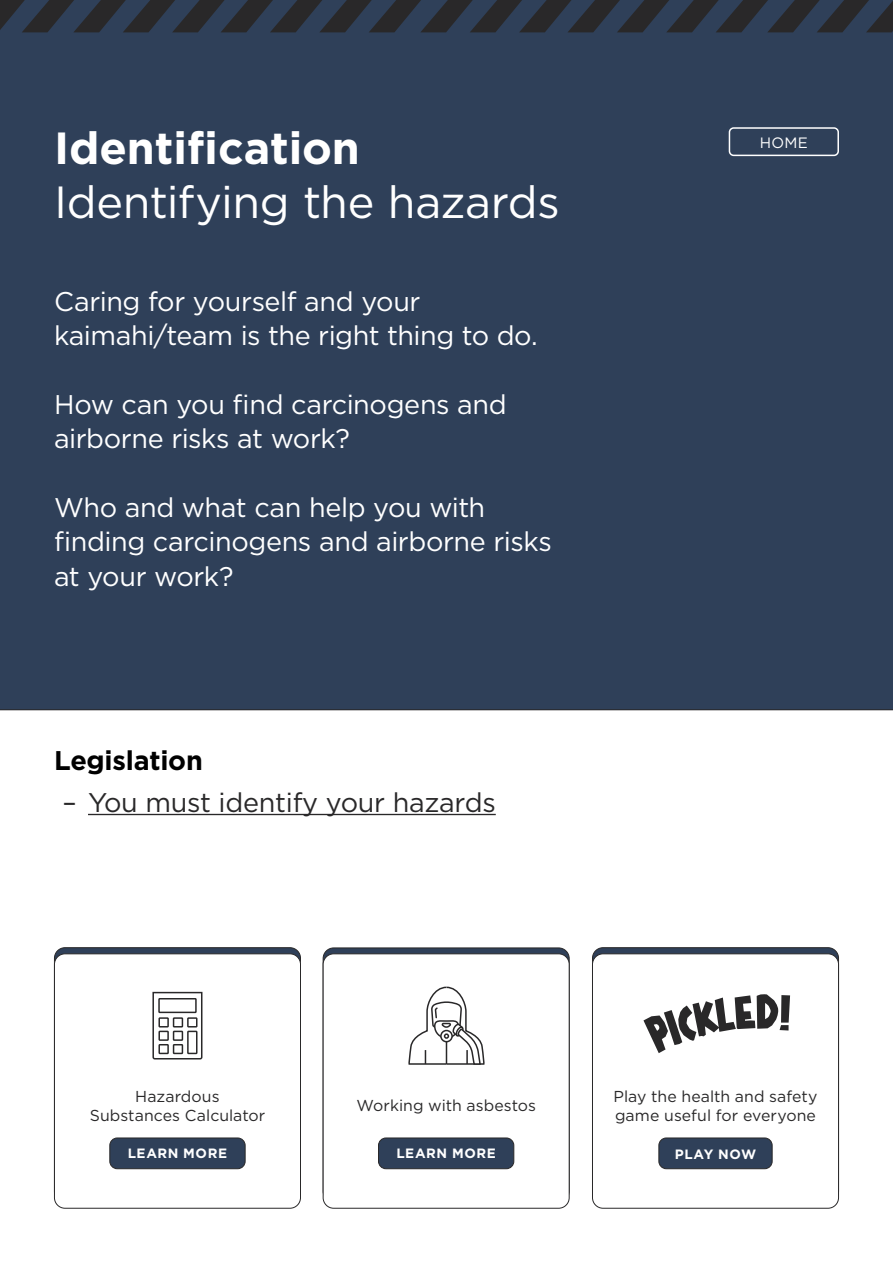
<style>
.page{position:relative;width:893px;height:1263px;background:#fff}
.page>*{position:absolute;margin:0;border:0;box-sizing:border-box;transform-origin:0 0}
.t1{font:45px "Gotham";letter-spacing:-.01em;color:#fff}
.t2{font:700 45px "Gotham";color:#fff}
.t3{font:27px/34.5px "Gotham";letter-spacing:-.015em;color:#fff}
.t4{font:27px "Gotham";letter-spacing:-.01em;color:#292829}
.t5{font:700 27px "Gotham";letter-spacing:-.01em;color:#000}
.t6{font:15.9px/19px "Gotham";letter-spacing:.005em;color:#292829;text-align:center}
.t7{font:15px "Gotham";color:#fff}
.t8{font:700 13.5px "Gotham";letter-spacing:.045em;color:#fff}
</style>
<div class="page">
<div style="left:0;top:32px;width:893px;height:678px;background:#2f4059"></div>
<svg style="left:0;top:0;width:893px;height:32px;background:#2b3340"></svg>
<div style="left:54px;top:953px;width:247px;height:255px;border:1px solid #292829;border-radius:11px"></div>
<div style="left:110px;top:1138px;width:135px;height:31px;background:#2f4059;border-radius:7px"></div>
<div style="left:109px;top:1137px;width:136px;height:32px;border:1px solid #292829;border-radius:7px"></div>
<svg style="left:152px;top:991px;width:51px;height:69px"></svg>
<div style="left:323px;top:953px;width:247px;height:255px;border:1px solid #292829;border-radius:11px"></div>
<div style="left:378px;top:1138px;width:136px;height:31px;background:#2f4059;border-radius:7px"></div>
<div style="left:378px;top:1137px;width:136px;height:32px;border:1px solid #292829;border-radius:7px"></div>
<div style="left:592px;top:953px;width:247px;height:255px;border:1px solid #292829;border-radius:11px"></div>
<div style="left:659px;top:1138px;width:113px;height:31px;background:#2f4059;border-radius:7px"></div>
<div style="left:658px;top:1137px;width:114px;height:32px;border:1px solid #292829;border-radius:7px"></div>
<div style="left:729px;top:127px;width:110px;height:29px;border:2px solid #fff;border-radius:4px"></div>
<svg style="left:643px;top:994px;width:147px;height:59px"></svg>
<hr style="left:88px;top:814px;width:408px;height:1px;background:#292829">
<svg style="left:408px;top:986px;width:77px;height:79px"></svg>
<h1 class="t2" style="left:54px;top:118px;width:307px">Identification</h1>
<h1 class="t1" style="left:54px;top:173px;width:507px">Identifying the hazards</h1>
<p class="t3" style="left:54px;top:283px;width:485px">Caring for yourself and your kaimahi/team is the right thing to do.</p>
<p class="t3" style="left:54px;top:386px;width:454px">How can you find carcinogens and airborne risks at work?</p>
<p class="t3" style="left:54px;top:489px;width:499px">Who and what can help you with finding carcinogens and airborne risks at your work?</p>
<p class="t5" style="left:54px;top:742px;width:150px">Legislation</p>
<p class="t4" style="left:63px;top:785px;width:435px">– You must identify your hazards</p>
<p class="t7" style="left:760px;top:133px;width:50px">HOME</p>
<p class="t6" style="left:90px;top:1086px;width:177px">Hazardous<br>Substances Calculator</p>
<p class="t8" style="left:128px;top:1144px;width:101px">LEARN MORE</p>
<p class="t6" style="left:356px;top:1096px;width:181px">Working with asbestos</p>
<p class="t8" style="left:396px;top:1144px;width:101px">LEARN MORE</p>
<p class="t6" style="left:613px;top:1086px;width:205px;text-align:left">Play the health and safety game useful for everyone</p>
<p class="t8" style="left:675px;top:1145px;width:83px">PLAY NOW</p>
</div>
